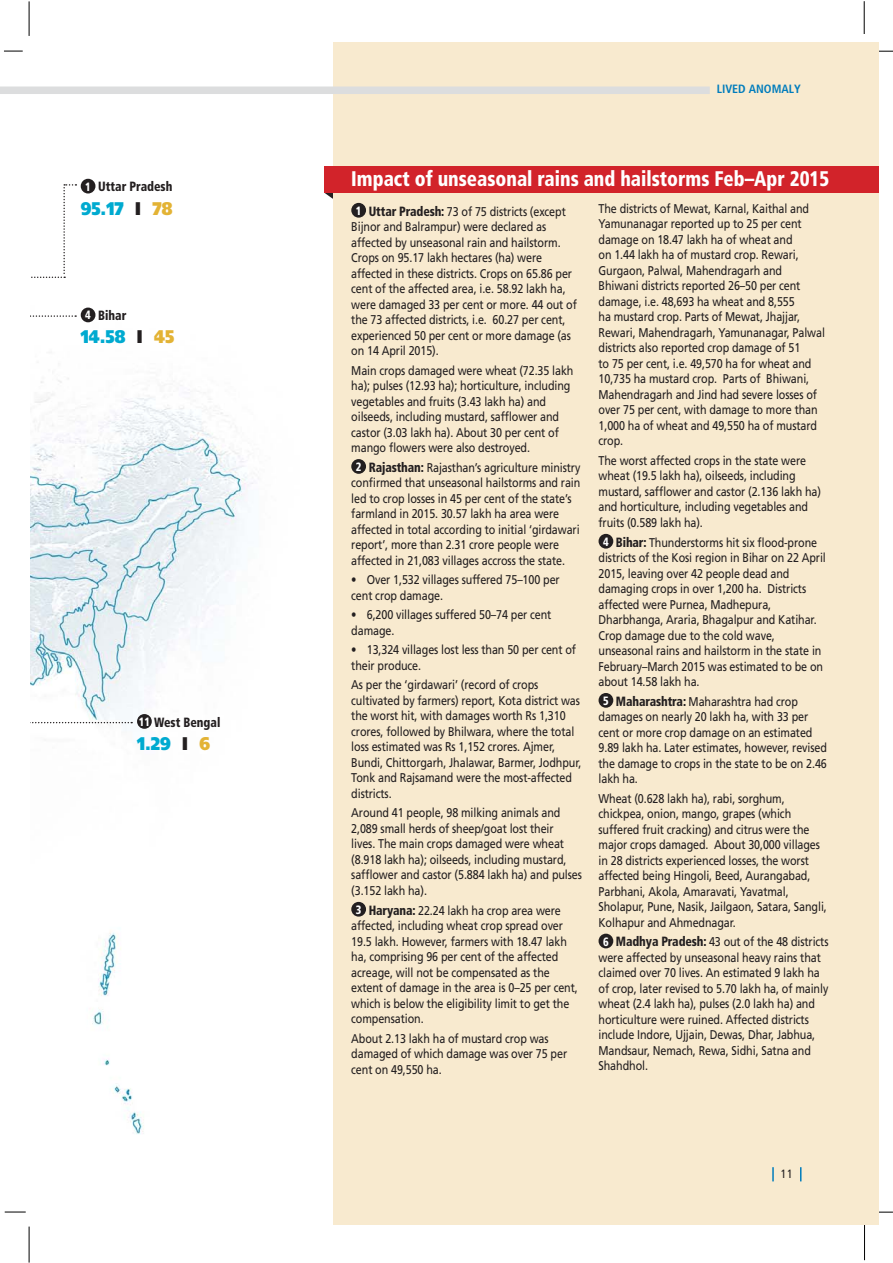
<style>
.page{position:relative;width:893px;height:1263px;background:#fff}
.page>*{position:absolute;margin:0;border:0;box-sizing:border-box;transform-origin:0 0}
.t1{font:900 condensed 21.15px "Frutiger";color:#fff;scale:.9 1}
.t2{font:900 18.3px "Frutiger";color:#00aad0;scale:.85 1}
.t3{font:900 condensed 13.35px "Frutiger";color:#231f20;scale:.9 1}
.t4{font:12.75px/15.5px "Frutiger";letter-spacing:-.01em;color:#231f20;scale:.85 1}
.t5{font:700 condensed 12px "Frutiger";color:#007cbc}
.t6{font:condensed 12px "Frutiger";color:#231f20}
.s1{font-size:12px;color:#fff}
.s2{color:#231f20}
.s3{color:#e3b335}
.s4{font-weight:900;font-stretch:condensed;font-size:12px;color:#fff}
.s5{font-weight:900;font-stretch:condensed;font-size:13.35px}
</style>
<div class="page">
<svg style="left:4px;top:51px;width:19px;height:1px"></svg>
<hr style="left:29px;top:1px;width:1px;height:35px;background:#000">
<svg style="left:5px;top:1212px;width:21px;height:1px"></svg>
<hr style="left:29px;top:1226px;width:1px;height:36px;background:#000">
<svg style="left:878px;top:1212px;width:14px;height:1px"></svg>
<hr style="left:864px;top:1221px;width:1px;height:39px;background:#000">
<svg style="left:878px;top:51px;width:14px;height:1px"></svg>
<hr style="left:864px;top:1px;width:1px;height:37px;background:#000">
<img style="left:30px;top:166px;width:303px;height:968px">
<svg style="left:325px;top:193px;width:8px;height:6px"></svg>
<div style="left:81px;top:179px;width:14px;height:14px;background:#231f20;border-radius:50%"></div>
<div style="left:81px;top:308px;width:14px;height:14px;background:#231f20;border-radius:50%"></div>
<div style="left:333px;top:43px;width:545px;height:1182px;background:#f8eacf"></div>
<div style="left:351px;top:203px;width:15px;height:15px;background:#231f20;border-radius:50%"></div>
<div style="left:351px;top:459px;width:15px;height:15px;background:#231f20;border-radius:50%"></div>
<div style="left:351px;top:902px;width:15px;height:15px;background:#231f20;border-radius:50%"></div>
<div style="left:598px;top:534px;width:15px;height:15px;background:#231f20;border-radius:50%"></div>
<div style="left:598px;top:693px;width:15px;height:15px;background:#231f20;border-radius:50%"></div>
<div style="left:598px;top:934px;width:15px;height:14px;background:#231f20;border-radius:50%"></div>
<div style="left:324px;top:167px;width:554px;height:26px;background:#d2232a"></div>
<div style="left:137px;top:714px;width:15px;height:15px;background:#231f20;border-radius:50%"></div>
<svg style="left:30px;top:722px;width:102px;height:1px"></svg>
<svg style="left:30px;top:315px;width:46px;height:2px"></svg>
<svg style="left:30px;top:184px;width:46px;height:94px"></svg>
<svg style="left:772px;top:1167px;width:2px;height:14px"></svg>
<svg style="left:800px;top:1167px;width:1px;height:14px"></svg>
<div style="left:0;top:86px;width:710px;height:8px;background:#dcddde"></div>
<p class="t3" style="left:85px;top:181px;width:98px"><span class="s1">1</span> Uttar Pradesh</p>
<h2 class="t2" style="left:81px;top:201px;width:109px">95.17 <span class="s2">I</span> <span class="s3">78</span></h2>
<p class="t3" style="left:85px;top:310px;width:47px"><span class="s1">4</span> Bihar</p>
<h2 class="t2" style="left:81px;top:330px;width:112px">14.58 <span class="s2">I</span> <span class="s3">45</span></h2>
<p class="t3" style="left:139px;top:717px;width:92px"><span class="s1">11</span> West Bengal</p>
<h2 class="t2" style="left:137px;top:736px;width:88px">1.29 <span class="s2">I</span> <span class="s3">6</span></h2>
<p class="t5" style="left:717px;top:84px;width:86px">LIVED ANOMALY</p>
<h1 class="t1" style="left:351px;top:171px;width:533px">Impact of unseasonal rains and hailstorms Feb–Apr 2015</h1>
<p class="t4" style="left:351px;top:204px;width:267px;text-indent:5px"><span class="s4">1</span> <span class="s5">Uttar Pradesh:</span> 73 of 75 districts (except Bijnor and Balrampur) were declared as affected by unseasonal rain and hailstorm.<br>Crops on 95.17 lakh hectares (ha) were affected in these districts. Crops on 65.86 per cent of the affected area, i.e. 58.92 lakh ha, were damaged 33 per cent or more. 44 out of the 73 affected districts, i.e. 60.27 per cent, experienced 50 per cent or more damage (as on 14 April 2015).</p>
<p class="t4" style="left:351px;top:363px;width:263px">Main crops damaged were wheat (72.35 lakh ha); pulses (12.93 ha); horticulture, including vegetables and fruits (3.43 lakh ha) and oilseeds, including mustard, safflower and castor (3.03 lakh ha). About 30 per cent of mango flowers were also destroyed.</p>
<p class="t4" style="left:351px;top:460px;width:271px;text-indent:5px"><span class="s4">2</span> <span class="s5">Rajasthan:</span> Rajasthan’s agriculture ministry confirmed that unseasonal hailstorms and rain led to crop losses in 45 per cent of the state’s farmland in 2015. 30.57 lakh ha area were affected in total according to initial ‘girdawari report’, more than 2.31 crore people were affected in 21,083 villages accross the state.</p>
<p class="t4" style="left:351px;top:573px;width:247px">• Over 1,532 villages suffered 75–100 per cent crop damage.</p>
<p class="t4" style="left:351px;top:608px;width:237px">• 6,200 villages suffered 50–74 per cent damage.</p>
<p class="t4" style="left:351px;top:643px;width:266px">• 13,324 villages lost less than 50 per cent of their produce.</p>
<p class="t4" style="left:351px;top:678px;width:272px">As per the ‘girdawari’ (record of crops cultivated by farmers) report, Kota district was the worst hit, with damages worth Rs 1,310 crores, followed by Bhilwara, where the total loss estimated was Rs 1,152 crores. Ajmer, Bundi, Chittorgarh, Jhalawar, Barmer, Jodhpur, Tonk and Rajsamand were the most-affected districts.</p>
<p class="t4" style="left:351px;top:806px;width:273px">Around 41 people, 98 milking animals and 2,089 small herds of sheep/goat lost their<br>lives. The main crops damaged were wheat (8.918 lakh ha); oilseeds, including mustard, safflower and castor (5.884 lakh ha) and pulses (3.152 lakh ha).</p>
<p class="t4" style="left:351px;top:903px;width:268px;text-indent:5px"><span class="s4">3</span> <span class="s5">Haryana:</span> 22.24 lakh ha crop area were affected, including wheat crop spread over 19.5 lakh. However, farmers with 18.47 lakh ha, comprising 96 per cent of the affected acreage, will not be compensated as the extent of damage in the area is 0–25 per cent, which is below the eligibility limit to get the compensation.</p>
<p class="t4" style="left:351px;top:1031px;width:255px">About 2.13 lakh ha of mustard crop was damaged of which damage was over 75 per cent on 49,550 ha.</p>
<p class="t4" style="left:598px;top:202px;width:268px">The districts of Mewat, Karnal, Kaithal and Yamunanagar reported up to 25 per cent damage on 18.47 lakh ha of wheat and<br>on 1.44 lakh ha of mustard crop. Rewari, Gurgaon, Palwal, Mahendragarh and Bhiwani districts reported 26–50 per cent damage, i.e. 48,693 ha wheat and 8,555<br>ha mustard crop. Parts of Mewat, Jhajjar, Rewari, Mahendragarh, Yamunanagar, Palwal districts also reported crop damage of 51<br>to 75 per cent, i.e. 49,570 ha for wheat and 10,735 ha mustard crop. Parts of Bhiwani, Mahendragarh and Jind had severe losses of over 75 per cent, with damage to more than 1,000 ha of wheat and 49,550 ha of mustard crop.</p>
<p class="t4" style="left:598px;top:454px;width:263px">The worst affected crops in the state were wheat (19.5 lakh ha), oilseeds, including mustard, safflower and castor (2.136 lakh ha) and horticulture, including vegetables and fruits (0.589 lakh ha).</p>
<p class="t4" style="left:598px;top:535px;width:269px;text-indent:5px"><span class="s4">4</span> <span class="s5">Bihar:</span> Thunderstorms hit six flood-prone districts of the Kosi region in Bihar on 22 April 2015, leaving over 42 people dead and damaging crops in over 1,200 ha. Districts affected were Purnea, Madhepura, Dharbhanga, Araria, Bhagalpur and Katihar.<br>Crop damage due to the cold wave, unseasonal rains and hailstorm in the state in February–March 2015 was estimated to be on about 14.58 lakh ha.</p>
<p class="t4" style="left:598px;top:694px;width:270px;text-indent:5px"><span class="s4">5</span> <span class="s5">Maharashtra:</span> Maharashtra had crop damages on nearly 20 lakh ha, with 33 per cent or more crop damage on an estimated 9.89 lakh ha. Later estimates, however, revised the damage to crops in the state to be on 2.46 lakh ha.</p>
<p class="t4" style="left:598px;top:791px;width:270px">Wheat (0.628 lakh ha), rabi, sorghum, chickpea, onion, mango, grapes (which suffered fruit cracking) and citrus were the major crops damaged. About 30,000 villages in 28 districts experienced losses, the worst affected being Hingoli, Beed, Aurangabad, Parbhani, Akola, Amaravati, Yavatmal, Sholapur, Pune, Nasik, Jailgaon, Satara, Sangli, Kolhapur and Ahmednagar.</p>
<p class="t4" style="left:598px;top:935px;width:272px;text-indent:5px"><span class="s4">6</span> <span class="s5">Madhya Pradesh:</span> 43 out of the 48 districts were affected by unseasonal heavy rains that claimed over 70 lives. An estimated 9 lakh ha of crop, later revised to 5.70 lakh ha, of mainly wheat (2.4 lakh ha), pulses (2.0 lakh ha) and horticulture were ruined. Affected districts include Indore, Ujjain, Dewas, Dhar, Jabhua, Mandsaur, Nemach, Rewa, Sidhi, Satna and Shahdhol.</p>
<p class="t6" style="left:781px;top:1169px;width:14px">11</p>
</div>
